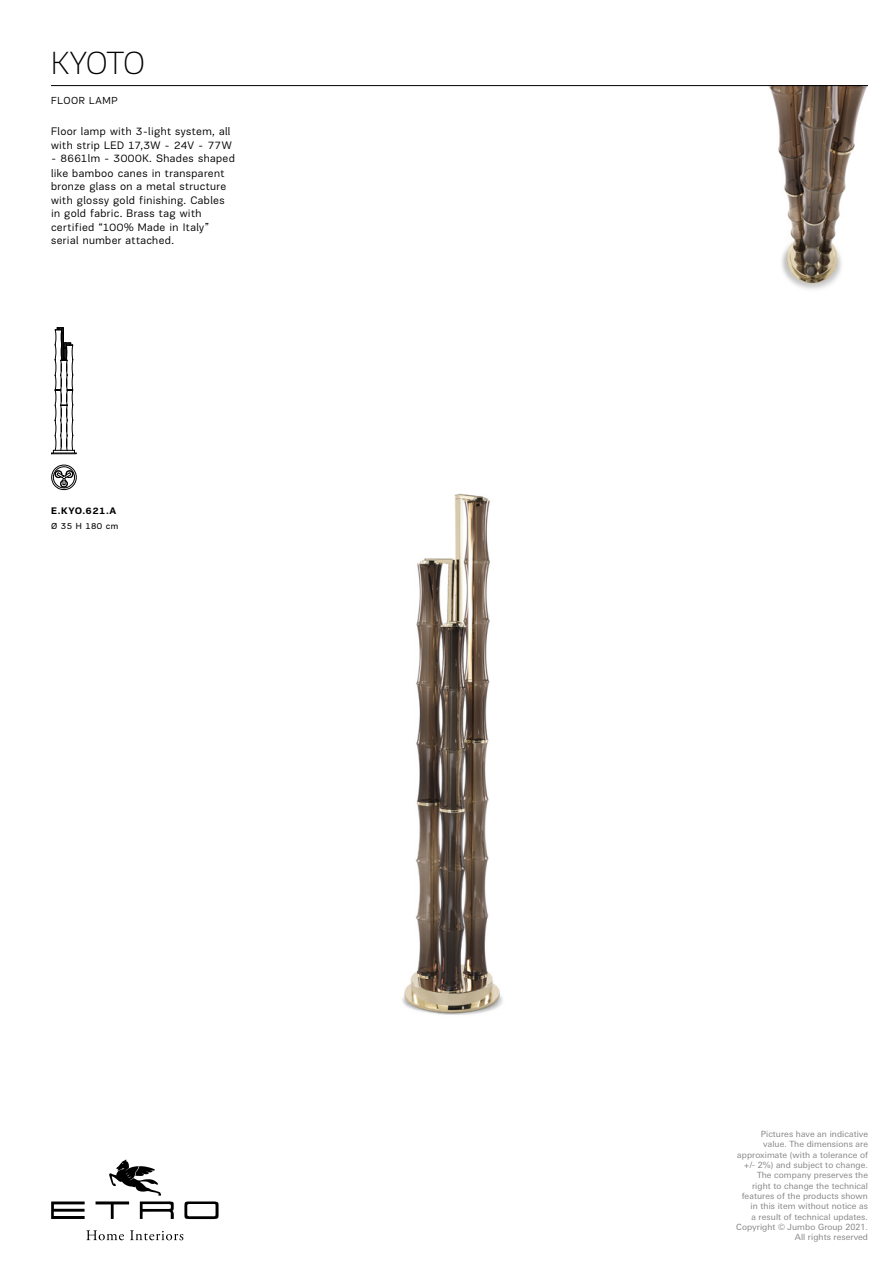
<style>
.page{position:relative;width:893px;height:1263px;background:#fff}
.page>*{position:absolute;margin:0;border:0;box-sizing:border-box;transform-origin:0 0}
.t1{font:100 33px "Encore Sans Pro PF";letter-spacing:-.04em;color:#000}
.t2{font:11.25px/13.5px "Encore Sans Pro PF";letter-spacing:.035em;color:#000}
.t3{font:10.5px "Encore Sans Pro PF";letter-spacing:.06em;color:#000}
.t4{font:700 9.75px "Encore Sans Pro PF";letter-spacing:.025em;color:#000}
.t5{font:9px "Encore Sans Pro PF";letter-spacing:.05em;color:#000}
.t6{font:8.55px/10.4px "Linotype Univers Basic";letter-spacing:.01em;color:#868686;text-align:right}
</style>
<div class="page">
<img style="left:402px;top:493px;width:101px;height:522px">
<img style="left:729px;top:86px;width:139px;height:204px">
<hr style="left:51px;top:85px;width:817px;height:1px;background:#000">
<svg style="left:51px;top:327px;width:26px;height:127px"></svg>
<svg style="left:51px;top:464px;width:26px;height:26px"></svg>
<svg style="left:109px;top:1159px;width:52px;height:36px"></svg>
<svg style="left:96px;top:1201px;width:33px;height:18px"></svg>
<svg style="left:140px;top:1201px;width:34px;height:18px"></svg>
<svg style="left:51px;top:1201px;width:34px;height:18px"></svg>
<svg style="left:184px;top:1201px;width:35px;height:18px"></svg>
<svg style="left:86px;top:1230px;width:38px;height:10px"></svg>
<svg style="left:130px;top:1230px;width:53px;height:10px"></svg>
<h1 class="t1" style="left:51px;top:44px;width:95px">KYOTO</h1>
<p class="t3" style="left:51px;top:95px;width:68px">FLOOR LAMP</p>
<h2 class="t2" style="left:51px;top:125px;width:182px">Floor lamp with 3-light system, all with strip LED 17,3W - 24V - 77W</h2>
<h2 class="t2" style="left:51px;top:152px;width:185px">- 8661lm - 3000K. Shades shaped like bamboo canes in transparent bronze glass on a metal structure with glossy gold finishing. Cables in gold fabric. Brass tag with certified “100% Made in Italy” serial number attached.</h2>
<p class="t4" style="left:51px;top:505px;width:67px">E.KYO.621.A</p>
<p class="t5" style="left:51px;top:521px;width:69px">Ø 35 H 180 cm</p>
<p class="t6" style="left:736px;top:1129px;width:133px">Pictures have an indicative value. The dimensions are approximate (with a tolerance of +/- 2%) and subject to change.<br>The company preserves the right to change the technical features of the products shown in this item without notice as<br>a result of technical updates.<br>Copyright © Jumbo Group 2021.<br>All rights reserved</p>
</div>
